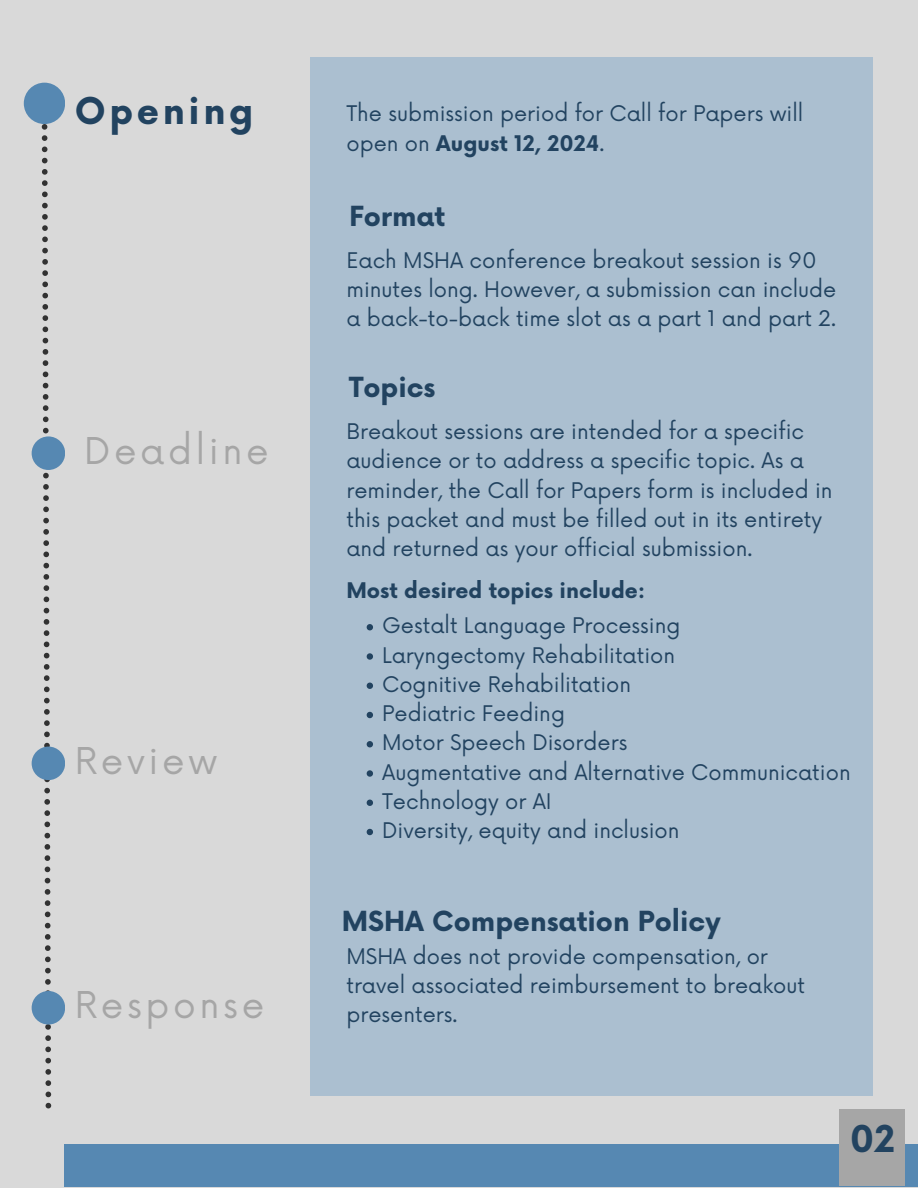
<style>
.page{position:relative;width:918px;height:1188px;background:#d9d9d9}
.page>*{position:absolute;margin:0;border:0;box-sizing:border-box;transform-origin:0 0}
.t1{font:36px "Now";letter-spacing:.1em;color:#a6a6a6}
.t2{font:700 36px "Now";letter-spacing:.1em;color:#224360}
.t3{font:700 27px "Now";color:#224360}
.t4{font:21px/29.2px "Now";color:#224360}
.t5{font:700 21px "Now";color:#224360}
.s1{font-weight:700}
</style>
<div class="page">
<svg style="left:42px;top:124px;width:9px;height:984px"></svg>
<div style="left:24px;top:83px;width:41px;height:41px;background:#5688b2;border-radius:50%"></div>
<div style="left:32px;top:991px;width:33px;height:34px;background:#5688b2;border-radius:50%"></div>
<div style="left:32px;top:747px;width:33px;height:33px;background:#5688b2;border-radius:50%"></div>
<div style="left:32px;top:436px;width:33px;height:34px;background:#5688b2;border-radius:50%"></div>
<div style="left:64px;top:1144px;width:854px;height:42px;background:#5688b2"></div>
<div style="left:840px;top:1109px;width:65px;height:77px;background:#a6a6a6"></div>
<div style="left:310px;top:57px;width:562px;height:1039px;background:#abbfd0"></div>
<svg style="left:367px;top:624px;width:6px;height:6px"></svg>
<svg style="left:367px;top:653px;width:6px;height:7px"></svg>
<svg style="left:367px;top:683px;width:6px;height:6px"></svg>
<svg style="left:367px;top:712px;width:6px;height:6px"></svg>
<svg style="left:367px;top:741px;width:6px;height:6px"></svg>
<svg style="left:367px;top:770px;width:6px;height:7px"></svg>
<svg style="left:367px;top:800px;width:6px;height:6px"></svg>
<svg style="left:367px;top:829px;width:6px;height:6px"></svg>
<p class="t2" style="left:75px;top:91px;width:181px">Opening</p>
<p class="t1" style="left:84px;top:431px;width:186px">Deadline</p>
<h3 class="t1" style="left:75px;top:741px;width:144px">Review</h3>
<h3 class="t1" style="left:75px;top:985px;width:191px">Response</h3>
<h4 class="t4" style="left:346px;top:100px;width:458px">The submission period for Call for Papers will open on <span class="s1">August 12, 2024</span>.</h4>
<p class="t3" style="left:349px;top:201px;width:98px">Format</p>
<p class="t4" style="left:346px;top:247px;width:492px">Each MSHA conference breakout session is 90 minutes long. However, a submission can include a back-to-back time slot as a part 1 and part 2.</p>
<p class="t3" style="left:349px;top:373px;width:88px">Topics</p>
<p class="t4" style="left:346px;top:418px;width:488px">Breakout sessions are intended for a specific audience or to address a specific topic. As a reminder, the Call for Papers form is included in this packet and must be filled out in its entirety and returned as your official submission.</p>
<p class="t5" style="left:346px;top:579px;width:301px">Most desired topics include:</p>
<p class="t4" style="left:382px;top:612px;width:300px">Gestalt Language Processing</p>
<p class="t4" style="left:382px;top:642px;width:295px">Laryngectomy Rehabilitation</p>
<p class="t4" style="left:382px;top:671px;width:251px">Cognitive Rehabilitation</p>
<h3 class="t4" style="left:382px;top:700px;width:184px">Pediatric Feeding</h3>
<p class="t4" style="left:382px;top:729px;width:247px">Motor Speech Disorders</p>
<h1 class="t4" style="left:382px;top:759px;width:470px">Augmentative and Alternative Communication</h1>
<h2 class="t4" style="left:382px;top:788px;width:171px">Technology or AI</h2>
<h2 class="t4" style="left:382px;top:817px;width:299px">Diversity, equity and inclusion</h2>
<h2 class="t3" style="left:342px;top:906px;width:380px">MSHA Compensation Policy</h2>
<p class="t4" style="left:346px;top:942px;width:460px">MSHA does not provide compensation, or travel associated reimbursement to breakout presenters.</p>
<p class="t2" style="left:850px;top:1119px;width:47px">02</p>
</div>
